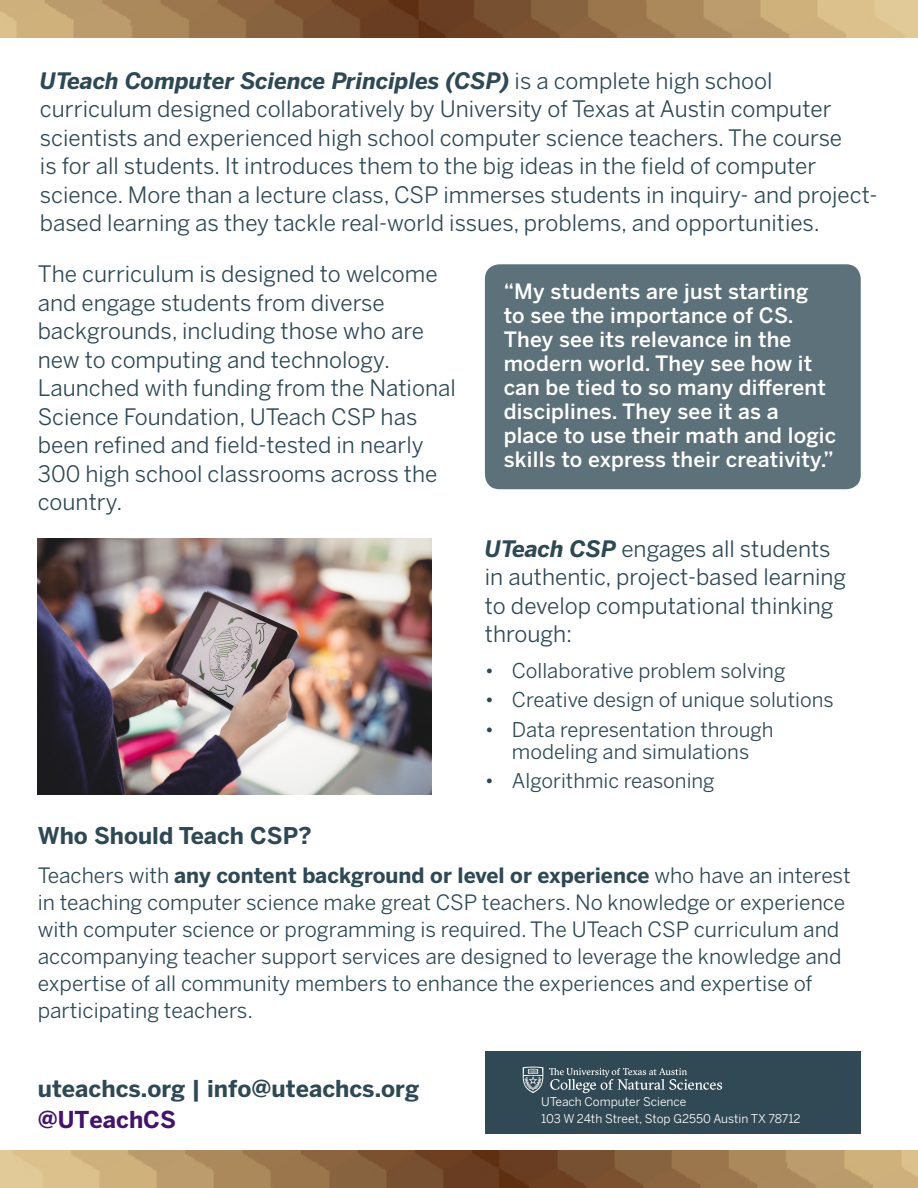
<style>
.page{position:relative;width:918px;height:1188px;background:#fff}
.page>*{position:absolute;margin:0;border:0;box-sizing:border-box;transform-origin:0 0}
.Benton_Book_9pt{font:700 23.1px "Benton Sans";color:#2e4854}
.Benton_Book_9pt-2{font:700 23.1px "Benton Sans";color:#44146b}
.Benton_Book_9pt-3{font:700 22.95px "Benton Sans";color:#2e4854}
.Benton_Book_9pt-4{font:22.5px/28.5px "Benton Sans";color:#2e4854}
.Benton_Book_9pt-5{font:21px/27px "Benton Sans";color:#2e4854}
.Benton_Book_9pt-6{font:500 21px/24px "Benton Sans";letter-spacing:.01em;color:#fff}
.t1{font:20.25px/22.5px "Benton Sans";color:#2e4854;text-align:center}
.Benton_Book_8pt{font:12px "Benton Sans";color:#fff}
.s1{font-weight:700;font-style:italic}
.s2{font-weight:700}
</style>
<div class="page">
<img style="left:0;top:1151px;width:917px;height:37px">
<img style="left:0;top:0;width:918px;height:38px">
<div style="left:485px;top:264px;width:376px;height:225px;background:#5c717a;border-radius:15px"></div>
<div style="left:485px;top:1051px;width:376px;height:83px;background:#314954"></div>
<svg style="left:523px;top:1067px;width:20px;height:26px"></svg>
<svg style="left:549px;top:1068px;width:173px;height:25px"></svg>
<img style="left:38px;top:539px;width:394px;height:255px">
<p class="Benton_Book_9pt-4" style="left:40px;top:66px;width:839px"><span class="s1">UTeach Computer Science Principles (CSP)</span> is a complete high school curriculum designed collaboratively by University of Texas at Austin computer scientists and experienced high school computer science teachers. The course<br>is for all students. It introduces them to the big ideas in the field of computer science. More than a lecture class, CSP immerses students in inquiry- and project&shy;based learning as they tackle real-world issues, problems, and opportunities.</p>
<p class="Benton_Book_9pt-4" style="left:38px;top:259px;width:420px">The curriculum is designed to welcome and engage students from diverse backgrounds, including those who are new to computing and technology.<br>Launched with funding from the National Science Foundation, UTeach CSP has been refined and field-tested in nearly 300 high school classrooms across the country.</p>
<p class="Benton_Book_9pt-6" style="left:504px;top:279px;width:334px">“My students are just starting<br>to see the importance of CS.<br>They see its relevance in the modern world. They see how it can be tied to so many different disciplines. They see it as a place to use their math and logic skills to express their creativity.”</p>
<p class="Benton_Book_9pt-4" style="left:485px;top:534px;width:363px"><span class="s1">UTeach CSP</span> engages all students in authentic, project-based learning to develop computational thinking through:</p>
<p class="t1" style="left:485px;top:659px;width:302px">• Collaborative problem solving</p>
<p class="t1" style="left:485px;top:689px;width:350px">• Creative design of unique solutions</p>
<p class="t1" style="left:485px;top:718px;width:290px">• Data representation through modeling and simulations</p>
<p class="t1" style="left:485px;top:770px;width:231px">• Algorithmic reasoning</p>
<p class="Benton_Book_9pt-3" style="left:38px;top:822px;width:276px">Who Should Teach CSP?</p>
<p class="Benton_Book_9pt-5" style="left:38px;top:862px;width:814px">Teachers with <span class="s2">any content background or level or experience</span> who have an interest in teaching computer science make great CSP teachers. No knowledge or experience with computer science or programming is required. The UTeach CSP curriculum and accompanying teacher support services are designed to leverage the knowledge and expertise of all community members to enhance the experiences and expertise of participating teachers.</p>
<p class="Benton_Book_9pt" style="left:38px;top:1075px;width:383px">uteachcs.org | info@uteachcs.org</p>
<p class="Benton_Book_9pt-2" style="left:38px;top:1106px;width:140px">@UTeachCS</p>
<p class="Benton_Book_8pt" style="left:541px;top:1095px;width:147px">UTeach Computer Science</p>
<p class="Benton_Book_8pt" style="left:541px;top:1111px;width:261px">103 W 24th Street, Stop G2550 Austin TX 78712</p>
</div>
